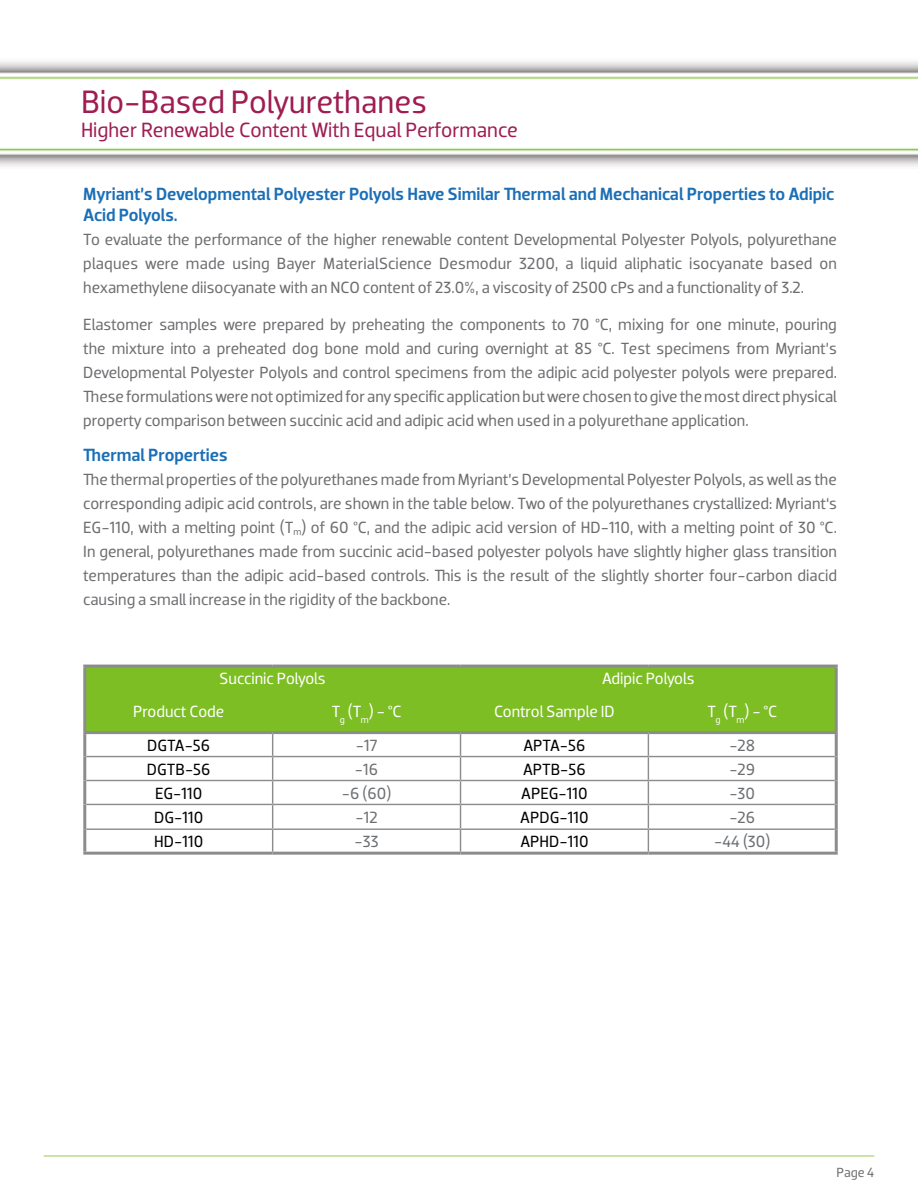
<style>
.page{position:relative;width:918px;height:1188px;background:#fff}
.page>*{position:absolute;margin:0;border:0;box-sizing:border-box;transform-origin:0 0}
.t1{font:33px "Dobra";letter-spacing:-.005em;color:#9f1d51}
.t2{font:21px "Dobra";letter-spacing:-.005em;color:#9f1d51}
.t3{font:500 18px/21px "Dobra";color:#1b6fb7}
.t4{font:16.5px/24px "Dobra";color:#6d6e71;text-align:justify}
.t5{font:16.5px "Dobra";color:#fff}
.t6{font:16.5px "Dobra";color:#000}
.t7{font:16.5px "Dobra";color:#6d7073}
.t8{font:13.5px "Dobra";color:#6d6e71}
</style>
<div class="page">
<hr style="left:44px;top:1156px;width:830px;height:1px;background:#98cb4f">
<img style="left:0;top:148px;width:918px;height:19px">
<div style="left:86px;top:668px;width:749px;height:63px;background:#7cbe23"></div>
<div style="left:461px;top:666px;width:375px;height:24px;background:#7cbe23"></div>
<hr style="left:86px;top:756px;width:187px;height:1px;background:#8c8c8c">
<hr style="left:273px;top:756px;width:188px;height:1px;background:#8c8c8c">
<hr style="left:461px;top:756px;width:187px;height:1px;background:#8c8c8c">
<hr style="left:648px;top:756px;width:187px;height:1px;background:#8c8c8c">
<hr style="left:86px;top:780px;width:187px;height:1px;background:#8c8c8c">
<hr style="left:273px;top:780px;width:188px;height:1px;background:#8c8c8c">
<hr style="left:461px;top:780px;width:187px;height:1px;background:#8c8c8c">
<hr style="left:648px;top:780px;width:187px;height:1px;background:#8c8c8c">
<hr style="left:86px;top:804px;width:187px;height:1px;background:#8c8c8c">
<hr style="left:273px;top:804px;width:188px;height:1px;background:#8c8c8c">
<hr style="left:461px;top:804px;width:187px;height:1px;background:#8c8c8c">
<hr style="left:648px;top:804px;width:187px;height:1px;background:#8c8c8c">
<hr style="left:86px;top:828px;width:187px;height:2px;background:#8c8c8c">
<hr style="left:273px;top:828px;width:188px;height:2px;background:#8c8c8c">
<svg style="left:272px;top:734px;width:1px;height:118px"></svg>
<hr style="left:461px;top:828px;width:187px;height:2px;background:#8c8c8c">
<svg style="left:460px;top:734px;width:1px;height:118px"></svg>
<hr style="left:648px;top:828px;width:187px;height:2px;background:#8c8c8c">
<svg style="left:648px;top:734px;width:1px;height:118px"></svg>
<hr style="left:83px;top:731px;width:190px;height:3px;background:#8c8c8c">
<hr style="left:273px;top:731px;width:188px;height:3px;background:#8c8c8c">
<hr style="left:461px;top:731px;width:187px;height:3px;background:#8c8c8c">
<hr style="left:648px;top:731px;width:190px;height:3px;background:#8c8c8c">
<hr style="left:83px;top:665px;width:190px;height:3px;background:#8c8c8c">
<hr style="left:83px;top:668px;width:3px;height:22px;background:#8c8c8c">
<hr style="left:273px;top:665px;width:188px;height:3px;background:#8c8c8c">
<hr style="left:461px;top:665px;width:187px;height:3px;background:#8c8c8c">
<hr style="left:648px;top:665px;width:190px;height:3px;background:#8c8c8c">
<hr style="left:835px;top:668px;width:3px;height:22px;background:#8c8c8c">
<hr style="left:83px;top:690px;width:3px;height:41px;background:#8c8c8c">
<hr style="left:835px;top:690px;width:3px;height:41px;background:#8c8c8c">
<hr style="left:83px;top:734px;width:3px;height:23px;background:#8c8c8c">
<hr style="left:835px;top:734px;width:3px;height:23px;background:#8c8c8c">
<hr style="left:83px;top:757px;width:3px;height:23px;background:#8c8c8c">
<hr style="left:835px;top:757px;width:3px;height:23px;background:#8c8c8c">
<hr style="left:83px;top:780px;width:3px;height:24px;background:#8c8c8c">
<hr style="left:835px;top:780px;width:3px;height:24px;background:#8c8c8c">
<hr style="left:83px;top:804px;width:3px;height:25px;background:#8c8c8c">
<hr style="left:835px;top:804px;width:3px;height:25px;background:#8c8c8c">
<hr style="left:83px;top:829px;width:3px;height:23px;background:#8c8c8c">
<hr style="left:835px;top:829px;width:3px;height:23px;background:#8c8c8c">
<hr style="left:83px;top:852px;width:190px;height:3px;background:#8c8c8c">
<hr style="left:273px;top:852px;width:188px;height:3px;background:#8c8c8c">
<hr style="left:461px;top:852px;width:187px;height:3px;background:#8c8c8c">
<hr style="left:648px;top:852px;width:190px;height:3px;background:#8c8c8c">
<h1 class="t1" style="left:81px;top:82px;width:348px">Bio-Based Polyurethanes</h1>
<p class="t2" style="left:81px;top:118px;width:438px">Higher Renewable Content With Equal Performance</p>
<p class="t3" style="left:83px;top:183px;width:753px">Myriant’s Developmental Polyester Polyols Have Similar Thermal and Mechanical Properties to Adipic<br>Acid Polyols.</p>
<p class="t4" style="left:83px;top:227px;width:755px">To evaluate the performance of the higher renewable content Developmental Polyester Polyols, polyurethane plaques were made using Bayer MaterialScience Desmodur 3200, a liquid aliphatic isocyanate based on hexamethylene diisocyanate with an NCO content of 23.0%, a viscosity of 2500 cPs and a functionality of 3.2.</p>
<p class="t4" style="left:83px;top:313px;width:755px">Elastomer samples were prepared by preheating the components to 70 °C, mixing for one minute, pouring the mixture into a preheated dog bone mold and curing overnight at 85 °C. Test specimens from Myriant’s Developmental Polyester Polyols and control specimens from the adipic acid polyester polyols were prepared.<br>These formulations were not optimized for any specific application but were chosen to give the most direct physical property comparison between succinic acid and adipic acid when used in a polyurethane application.</p>
<p class="t3" style="left:83px;top:444px;width:146px">Thermal Properties</p>
<p class="t4" style="left:83px;top:467px;width:755px">The thermal properties of the polyurethanes made from Myriant’s Developmental Polyester Polyols, as well as the corresponding adipic acid controls, are shown in the table below. Two of the polyurethanes crystallized: Myriant‘s EG-110, with a melting point (T<sub>m</sub>) of 60 °C, and the adipic acid version of HD-110, with a melting point of 30 °C.<br>In general, polyurethanes made from succinic acid-based polyester polyols have slightly higher glass transition temperatures than the adipic acid-based controls. This is the result of the slightly shorter four-carbon diacid causing a small increase in the rigidity of the backbone.</p>
<p class="t5" style="left:220px;top:669px;width:108px">Succinic Polyols</p>
<p class="t5" style="left:602px;top:669px;width:94px">Adipic Polyols</p>
<p class="t5" style="left:133px;top:702px;width:93px">Product Code</p>
<p class="t5" style="left:332px;top:702px;width:71px">T<sub>g</sub> (T<sub>m</sub>) - °C</p>
<p class="t5" style="left:494px;top:702px;width:122px">Control Sample ID</p>
<p class="t5" style="left:707px;top:702px;width:71px">T<sub>g</sub> (T<sub>m</sub>) - °C</p>
<p class="t6" style="left:147px;top:735px;width:65px">DGTA-56</p>
<p class="t7" style="left:356px;top:735px;width:23px">-17</p>
<p class="t6" style="left:523px;top:735px;width:64px">APTA-56</p>
<p class="t7" style="left:729px;top:735px;width:27px">-28</p>
<p class="t6" style="left:147px;top:759px;width:65px">DGTB-56</p>
<p class="t7" style="left:355px;top:759px;width:25px">-16</p>
<p class="t6" style="left:523px;top:759px;width:64px">APTB-56</p>
<p class="t7" style="left:729px;top:759px;width:27px">-29</p>
<p class="t6" style="left:155px;top:783px;width:49px">EG-110</p>
<p class="t7" style="left:342px;top:783px;width:51px">-6 (60)</p>
<p class="t6" style="left:521px;top:783px;width:68px">APEG-110</p>
<p class="t7" style="left:729px;top:783px;width:27px">-30</p>
<p class="t6" style="left:154px;top:808px;width:51px">DG-110</p>
<p class="t7" style="left:355px;top:808px;width:24px">-12</p>
<p class="t6" style="left:520px;top:808px;width:70px">APDG-110</p>
<p class="t7" style="left:729px;top:808px;width:27px">-26</p>
<p class="t6" style="left:154px;top:832px;width:51px">HD-110</p>
<p class="t7" style="left:355px;top:832px;width:26px">-33</p>
<p class="t6" style="left:520px;top:832px;width:70px">APHD-110</p>
<p class="t7" style="left:714px;top:832px;width:58px">-44 (30)</p>
<p class="t8" style="left:837px;top:1164px;width:39px">Page 4</p>
</div>
